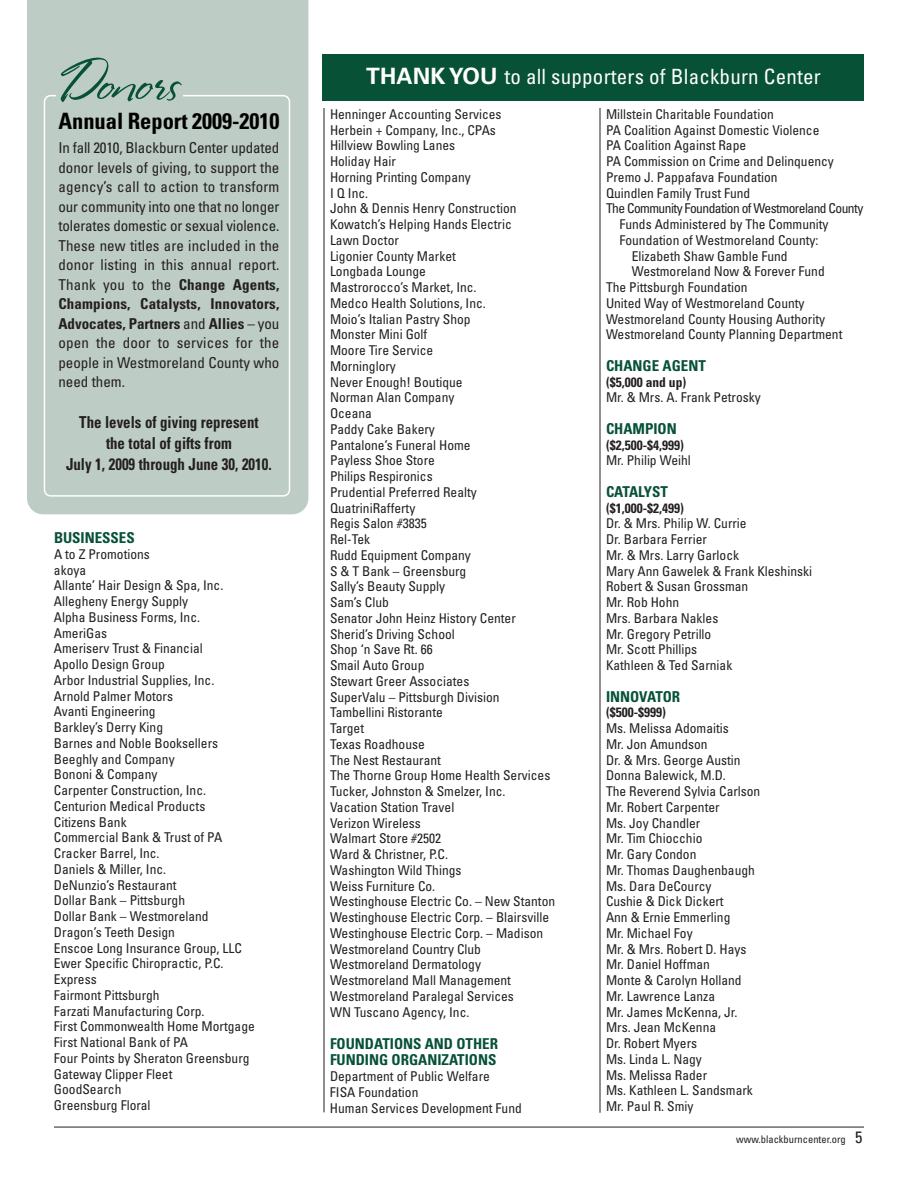
<style>
.page{position:relative;width:918px;height:1188px;background:#fff}
.page>*{position:absolute;margin:0;border:0;box-sizing:border-box;transform-origin:0 0}
.t1{font:54px "Stephanie Marie JF";color:#075137}
.t2{font:700 condensed 22.5px "Univers";color:#000}
.t3{font:condensed 21px "Univers";letter-spacing:.01em;color:#fff}
.t4{font:700 condensed 16.5px/21px "Univers";color:#231f20;text-align:center;scale:.9 1}
.t5{font:condensed 15px/19.5px "Univers";color:#231f20;text-align:justify}
.t6{font:700 condensed 15px/16.5px "Univers";color:#075137}
.t7{font:condensed 13.5px/15.8px "Univers";color:#231f20}
.t8{font:700 condensed 13.5px "Univers";color:#231f20}
.t9{font:condensed 13.5px "Univers";letter-spacing:-.04em;color:#231f20}
.t10{font:condensed 10.5px "Univers";color:#231f20}
.s1{font-weight:700}
.s2{font-weight:700;font-stretch:normal;font-size:22.5px}
.s3{font-size:16.5px}
</style>
<div class="page">
<hr style="left:54px;top:1127px;width:810px;height:1px;background:#231f20">
<hr style="left:324px;top:108px;width:1px;height:1004px;background:#231f20">
<hr style="left:600px;top:108px;width:1px;height:1005px;background:#231f20">
<div style="left:27px;top:0;width:281px;height:514px;background:#bdccc4"></div>
<div style="left:322px;top:54px;width:542px;height:46px;background:#075137"></div>
<div style="left:44px;top:95px;width:246px;height:402px;background:#bdccc4"></div>
<div style="left:56px;top:82px;width:126px;height:21px;background:#bdccc4"></div>
<h1 class="t1" style="left:59px;top:50px;width:121px">Donors</h1>
<h2 class="t2" style="left:58px;top:113px;width:223px">Annual Report 2009-2010</h2>
<p class="t5" style="left:58px;top:140px;width:223px">In fall 2010, Blackburn Center updated donor levels of giving, to support the agency’s call to action to transform our community into one that no longer tolerates domestic or sexual violence.<br>These new titles are included in the donor listing in this annual report.<br>Thank you to the <span class="s1">Change Agents, Champions, Catalysts, Innovators, Advocates, Partners</span> and <span class="s1">Allies</span> – you open the door to services for the people in Westmoreland County who need them.</p>
<p class="t4" style="left:66px;top:413px;width:230px">The levels of giving represent<br>the total of gifts from<br>July 1, 2009 through June 30, 2010.</p>
<p class="t6" style="left:54px;top:531px;width:82px">BUSINESSES</p>
<p class="t7" style="left:54px;top:547px;width:202px">A to Z Promotions<br>akoya<br>Allante’ Hair Design &amp; Spa, Inc.<br>Allegheny Energy Supply<br>Alpha Business Forms, Inc.<br>AmeriGas<br>Ameriserv Trust &amp; Financial<br>Apollo Design Group<br>Arbor Industrial Supplies, Inc.<br>Arnold Palmer Motors<br>Avanti Engineering<br>Barkley’s Derry King<br>Barnes and Noble Booksellers<br>Beeghly and Company<br>Bononi &amp; Company<br>Carpenter Construction, Inc.<br>Centurion Medical Products<br>Citizens Bank<br>Commercial Bank &amp; Trust of PA<br>Cracker Barrel, Inc.<br>Daniels &amp; Miller, Inc.<br>DeNunzio’s Restaurant<br>Dollar Bank – Pittsburgh<br>Dollar Bank – Westmoreland<br>Dragon’s Teeth Design<br>Enscoe Long Insurance Group, LLC<br>Ewer Specific Chiropractic, P.C.<br>Express<br>Fairmont Pittsburgh<br>Farzati Manufacturing Corp.<br>First Commonwealth Home Mortgage<br>First National Bank of PA<br>Four Points by Sheraton Greensburg<br>Gateway Clipper Fleet<br>GoodSearch<br>Greensburg Floral</p>
<h3 class="t3" style="left:366px;top:69px;width:456px"><span class="s2">THANKYOU</span> to all supporters of Blackburn Center</h3>
<p class="t7" style="left:330px;top:107px;width:227px">Henninger Accounting Services<br>Herbein + Company, Inc., CPAs<br>Hillview Bowling Lanes<br>Holiday Hair<br>Horning Printing Company<br>I Q Inc.<br>John &amp; Dennis Henry Construction<br>Kowatch’s Helping Hands Electric<br>Lawn Doctor<br>Ligonier County Market<br>Longbada Lounge<br>Mastrorocco’s Market, Inc.<br>Medco Health Solutions, Inc.<br>Moio’s Italian Pastry Shop<br>Monster Mini Golf<br>Moore Tire Service<br>Morninglory<br>Never Enough! Boutique<br>Norman Alan Company<br>Oceana<br>Paddy Cake Bakery<br>Pantalone’s Funeral Home<br>Payless Shoe Store<br>Philips Respironics<br>Prudential Preferred Realty<br>QuatriniRafferty<br>Regis Salon #3835<br>Rel-Tek<br>Rudd Equipment Company<br>S &amp; T Bank – Greensburg<br>Sally’s Beauty Supply<br>Sam’s Club<br>Senator John Heinz History Center<br>Sherid’s Driving School<br>Shop ‘n Save Rt. 66<br>Smail Auto Group<br>Stewart Greer Associates<br>SuperValu – Pittsburgh Division<br>Tambellini Ristorante<br>Target<br>Texas Roadhouse<br>The Nest Restaurant<br>The Thorne Group Home Health Services<br>Tucker, Johnston &amp; Smelzer, Inc.<br>Vacation Station Travel<br>Verizon Wireless<br>Walmart Store #2502<br>Ward &amp; Christner, P.C.<br>Washington Wild Things<br>Weiss Furniture Co.<br>Westinghouse Electric Co. – New Stanton<br>Westinghouse Electric Corp. – Blairsville<br>Westinghouse Electric Corp. – Madison<br>Westmoreland Country Club<br>Westmoreland Dermatology<br>Westmoreland Mall Management<br>Westmoreland Paralegal Services<br>WN Tuscano Agency, Inc.</p>
<p class="t6" style="left:330px;top:1037px;width:170px">FOUNDATIONS AND OTHER<br>FUNDING ORGANIZATIONS</p>
<p class="t7" style="left:330px;top:1070px;width:193px">Department of Public Welfare<br>FISA Foundation<br>Human Services Development Fund</p>
<p class="t7" style="left:606px;top:107px;width:169px">Millstein Charitable Foundation</p>
<p class="t7" style="left:606px;top:123px;width:215px">PA Coalition Against Domestic Violence</p>
<p class="t7" style="left:606px;top:139px;width:142px">PA Coalition Against Rape</p>
<p class="t7" style="left:606px;top:155px;width:229px">PA Commission on Crime and Delinquency</p>
<p class="t7" style="left:606px;top:170px;width:173px">Premo J. Pappafava Foundation</p>
<p class="t7" style="left:606px;top:186px;width:146px">Quindlen Family Trust Fund</p>
<p class="t9" style="left:606px;top:204px;width:259px">The Community Foundation of Westmoreland County</p>
<p class="t7" style="left:620px;top:218px;width:211px">Funds Administered by The Community</p>
<p class="t7" style="left:620px;top:233px;width:200px">Foundation of Westmoreland County:</p>
<p class="t7" style="left:632px;top:249px;width:157px">Elizabeth Shaw Gamble Fund</p>
<p class="t7" style="left:632px;top:265px;width:194px">Westmoreland Now &amp; Forever Fund</p>
<p class="t7" style="left:606px;top:281px;width:143px">The Pittsburgh Foundation</p>
<p class="t7" style="left:606px;top:296px;width:200px">United Way of Westmoreland County</p>
<p class="t7" style="left:606px;top:312px;width:221px">Westmoreland County Housing Authority</p>
<p class="t7" style="left:606px;top:328px;width:238px">Westmoreland County Planning Department</p>
<p class="t6" style="left:606px;top:359px;width:101px">CHANGE AGENT</p>
<p class="t8" style="left:606px;top:377px;width:82px">($5,000 and up)</p>
<p class="t7" style="left:606px;top:391px;width:156px">Mr. &amp; Mrs. A. Frank Petrosky</p>
<p class="t6" style="left:606px;top:422px;width:72px">CHAMPION</p>
<p class="t8" style="left:606px;top:440px;width:79px">($2,500-$4,999)</p>
<p class="t7" style="left:606px;top:454px;width:86px">Mr. Philip Weihl</p>
<p class="t6" style="left:606px;top:485px;width:64px">CATALYST</p>
<p class="t8" style="left:606px;top:503px;width:79px">($1,000-$2,499)</p>
<p class="t7" style="left:606px;top:517px;width:208px">Dr. &amp; Mrs. Philip W. Currie<br>Dr. Barbara Ferrier<br>Mr. &amp; Mrs. Larry Garlock<br>Mary Ann Gawelek &amp; Frank Kleshinski<br>Robert &amp; Susan Grossman<br>Mr. Rob Hohn<br>Mrs. Barbara Nakles<br>Mr. Gregory Petrillo<br>Mr. Scott Phillips<br>Kathleen &amp; Ted Sarniak</p>
<p class="t6" style="left:606px;top:689px;width:76px">INNOVATOR</p>
<p class="t8" style="left:606px;top:708px;width:61px">($500-$999)</p>
<p class="t7" style="left:606px;top:722px;width:156px">Ms. Melissa Adomaitis<br>Mr. Jon Amundson<br>Dr. &amp; Mrs. George Austin<br>Donna Balewick, M.D.<br>The Reverend Sylvia Carlson<br>Mr. Robert Carpenter<br>Ms. Joy Chandler<br>Mr. Tim Chiocchio<br>Mr. Gary Condon<br>Mr. Thomas Daughenbaugh<br>Ms. Dara DeCourcy<br>Cushie &amp; Dick Dickert<br>Ann &amp; Ernie Emmerling<br>Mr. Michael Foy<br>Mr. &amp; Mrs. Robert D. Hays<br>Mr. Daniel Hoffman<br>Monte &amp; Carolyn Holland<br>Mr. Lawrence Lanza<br>Mr. James McKenna, Jr.<br>Mrs. Jean McKenna<br>Dr. Robert Myers<br>Ms. Linda L. Nagy<br>Ms. Melissa Rader<br>Ms. Kathleen L. Sandsmark<br>Mr. Paul R. Smiy</p>
<p class="t10" style="left:736px;top:1135px;width:128px">www.blackburncenter.org <span class="s3">5</span></p>
</div>
